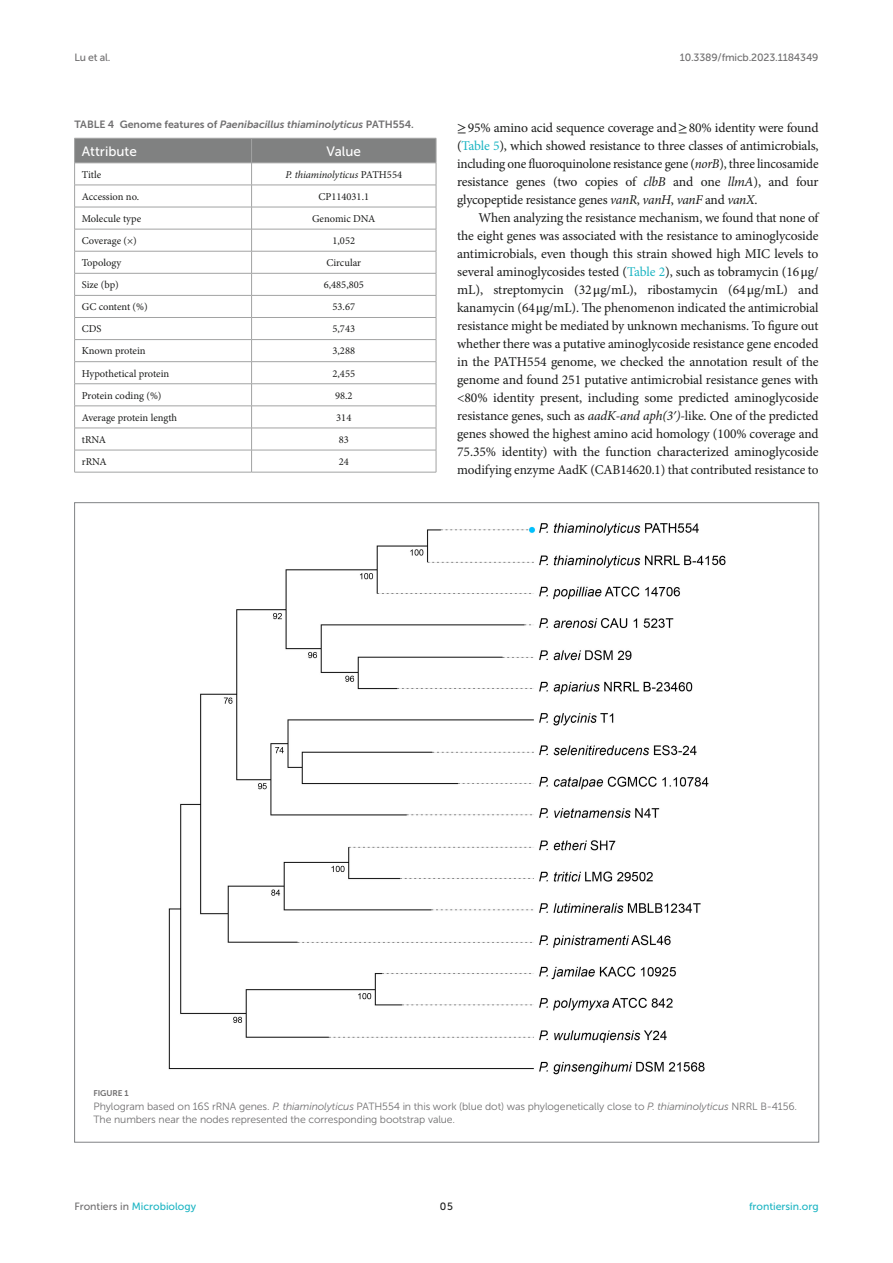
<style>
.page{position:relative;width:893px;height:1263px;background:#fff}
.page>*{position:absolute;margin:0;border:0;box-sizing:border-box;transform-origin:0 0}
.TEXT{font:13.5px/18px "Minion Pro";letter-spacing:-.01em;color:#1b1c1b;text-align:justify}
.TEXT_FLUSH{font:13.5px/18px "Minion Pro";letter-spacing:-.02em;color:#1b1c1b;text-align:justify}
.TB_CH{font:13.5px "Museo Sans 500";color:#fff}
.TB_TX{font:10.5px "Minion Pro";color:#1b1c1b}
.FIG_LEG{font:10.5px/13.5px "Museo Sans 300";letter-spacing:-.01em;color:#706f70}
.TT{font:10.5px "Museo Sans 700";color:#706f70}
.t1{font:10.5px "Museo Sans 500";color:#1db5c3}
.t2{font:10.5px "Museo Sans 500";letter-spacing:-.015em;color:#706f70}
.TB_TX-2{font:italic 10.5px "Minion Pro";letter-spacing:-.01em;color:#1b1c1b}
.t3{font:10.5px "Museo Sans 500";color:#1b1c1b}
.FIG_HD{font:8.25px "Museo Sans 700";letter-spacing:-.01em;color:#706f70}
.s1{font-style:italic}
.s2{font-style:normal}
.s3{font-family:"STIX General"}
.s4{color:#1db5c3}
.s5{font-family:"Gentium Plus";font-style:italic}
.s6{color:#706f70}
</style>
<div class="page">
<hr style="left:252px;top:472px;width:184px;height:1px;background:#a2a3a3">
<hr style="left:74px;top:472px;width:178px;height:1px;background:#a2a3a3">
<svg style="left:74px;top:138px;width:363px;height:334px"></svg>
<hr style="left:74px;top:185px;width:178px;height:1px;background:#a2a3a3">
<img style="left:168px;top:523px;width:558px;height:552px">
<p class="t2" style="left:74px;top:51px;width:38px">Lu et al.</p>
<p class="t2" style="left:680px;top:51px;width:140px">10.3389/fmicb.2023.1184349</p>
<p class="TT" style="left:74px;top:118px;width:341px">TABLE 4 Genome features of <span class="s1">Paenibacillus thiaminolyticus</span> PATH554.</p>
<p class="TB_CH" style="left:82px;top:144px;width:57px">Attribute</p>
<p class="TB_CH" style="left:327px;top:144px;width:36px">Value</p>
<p class="TB_TX" style="left:82px;top:167px;width:21px">Title</p>
<p class="TB_TX-2" style="left:286px;top:167px;width:118px">P. thiaminolyticus <span class="s2">PATH554</span></p>
<p class="TB_TX" style="left:82px;top:189px;width:59px">Accession no.</p>
<p class="TB_TX" style="left:319px;top:189px;width:52px">CP114031.1</p>
<p class="TB_TX" style="left:82px;top:211px;width:61px">Molecule type</p>
<p class="TB_TX" style="left:312px;top:211px;width:65px">Genomic DNA</p>
<p class="TB_TX" style="left:82px;top:234px;width:57px">Coverage (×)</p>
<p class="TB_TX" style="left:333px;top:234px;width:24px">1,052</p>
<p class="TB_TX" style="left:82px;top:256px;width:41px">Topology</p>
<p class="TB_TX" style="left:326px;top:256px;width:36px">Circular</p>
<p class="TB_TX" style="left:82px;top:278px;width:38px">Size (bp)</p>
<p class="TB_TX" style="left:324px;top:278px;width:42px">6,485,805</p>
<p class="TB_TX" style="left:82px;top:300px;width:68px">GC content (%)</p>
<p class="TB_TX" style="left:333px;top:300px;width:24px">53.67</p>
<p class="TB_TX" style="left:82px;top:322px;width:21px">CDS</p>
<p class="TB_TX" style="left:333px;top:322px;width:24px">5,743</p>
<p class="TB_TX" style="left:82px;top:344px;width:65px">Known protein</p>
<p class="TB_TX" style="left:333px;top:344px;width:24px">3,288</p>
<p class="TB_TX" style="left:82px;top:366px;width:89px">Hypothetical protein</p>
<p class="TB_TX" style="left:333px;top:366px;width:24px">2,455</p>
<p class="TB_TX" style="left:82px;top:388px;width:81px">Protein coding (%)</p>
<p class="TB_TX" style="left:335px;top:388px;width:19px">98.2</p>
<p class="TB_TX" style="left:82px;top:410px;width:97px">Average protein length</p>
<p class="TB_TX" style="left:336px;top:410px;width:17px">314</p>
<p class="TB_TX" style="left:82px;top:432px;width:26px">tRNA</p>
<p class="TB_TX" style="left:339px;top:432px;width:12px">83</p>
<p class="TB_TX" style="left:82px;top:454px;width:27px">rRNA</p>
<p class="TB_TX" style="left:339px;top:454px;width:12px">24</p>
<p class="TEXT_FLUSH" style="left:457px;top:119px;width:363px"><span class="s3">≥</span>95% amino acid sequence coverage and<span class="s3">≥</span>80% identity were found (<span class="s4">Table 5</span>), which showed resistance to three classes of antimicrobials, including one fluoroquinolone resistance gene (<span class="s1">norB</span>), three lincosamide resistance genes (two copies of <span class="s1">clbB</span> and one <span class="s1">llmA</span>), and four glycopeptide resistance genes <span class="s1">vanR</span>, <span class="s1">vanH</span>, <span class="s1">vanF</span> and <span class="s1">vanX</span>.</p>
<p class="TEXT" style="left:457px;top:209px;width:363px;text-indent:21px">When analyzing the resistance mechanism, we found that none of the eight genes was associated with the resistance to aminoglycoside antimicrobials, even though this strain showed high MIC levels to several aminoglycosides tested (<span class="s4">Table 2</span>), such as tobramycin (16<span class="s3">μ</span>g/ mL), streptomycin (32<span class="s3">μ</span>g/mL), ribostamycin (64<span class="s3">μ</span>g/mL) and kanamycin (64<span class="s3">μ</span>g/mL). The phenomenon indicated the antimicrobial resistance might be mediated by unknown mechanisms. To figure out whether there was a putative aminoglycoside resistance gene encoded in the PATH554 genome, we checked the annotation result of the genome and found 251 putative antimicrobial resistance genes with &lt;80% identity present, including some predicted aminoglycoside resistance genes, such as <span class="s1">aadK-and aph(3</span><span class="s5">′</span><span class="s1">)-</span>like. One of the predicted genes showed the highest amino acid homology (100% coverage and 75.35% identity) with the function characterized aminoglycoside modifying enzyme AadK (CAB14620.1) that contributed resistance to</p>
<p class="FIG_HD" style="left:94px;top:1089px;width:37px">FIGURE 1</p>
<p class="FIG_LEG" style="left:94px;top:1099px;width:705px">Phylogram based on 16S rRNA genes. <span class="s1">P. thiaminolyticus</span> PATH554 in this work (blue dot) was phylogenetically close to <span class="s1">P. thiaminolyticus</span> NRRL B-4156.<br>The numbers near the nodes represented the corresponding bootstrap value.</p>
<p class="t1" style="left:74px;top:1200px;width:123px"><span class="s6">Frontiers in</span> Microbiology</p>
<p class="t3" style="left:440px;top:1200px;width:14px">05</p>
<p class="t1" style="left:749px;top:1200px;width:71px">frontiersin.org</p>
</div>
